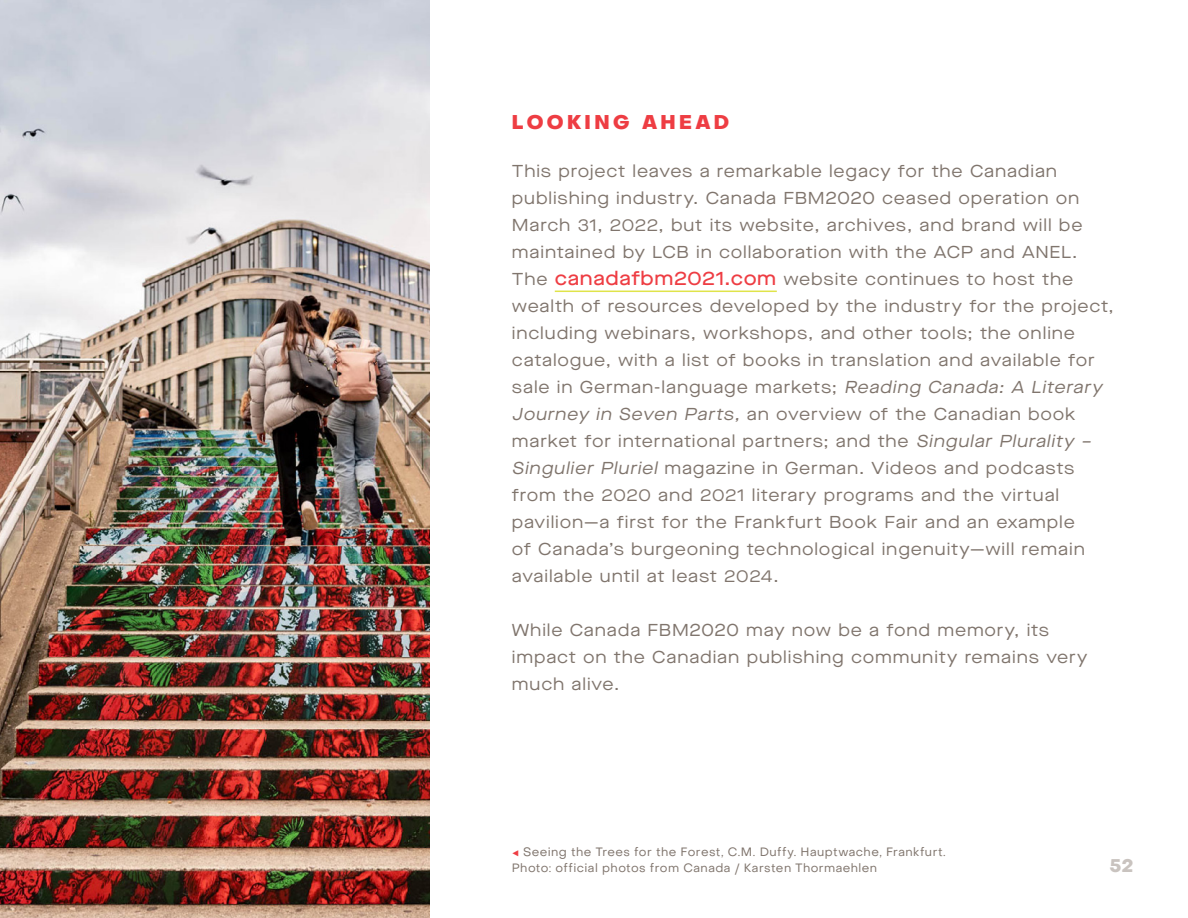
<style>
.page{position:relative;width:1188px;height:918px;background:#fff}
.page>*{position:absolute;margin:0;border:0;box-sizing:border-box;transform-origin:0 0}
.no_indent{font:800 19.5px "Object Sans";letter-spacing:.17em;color:#ee3d43}
.t1{font:800 18px "Object Sans";color:#c9c3bf}
.no_indent-2{font:17.25px/27px "Maison Neue Extended";letter-spacing:.045em;color:#80756d}
.no_indent-3{font:12px/16.5px "Object Sans";letter-spacing:.035em;color:#80756d}
.s1{font-weight:500;font-size:19.5px;color:#ee3d43}
.s2{font-style:italic}
.s3{font-family:"Scala Sans OT";color:#ee3d43}
</style>
<div class="page">
<hr style="left:555px;top:291px;width:222px;height:1px;background:#e0e44a">
<img style="left:0;top:0;width:430px;height:918px">
<p class="no_indent" style="left:512px;top:111px;width:219px">LOOKING AHEAD</p>
<p class="no_indent-2" style="left:512px;top:158px;width:603px">This project leaves a remarkable legacy for the Canadian publishing industry. Canada FBM2020 ceased operation on March 31, 2022, but its website, archives, and brand will be maintained by LCB in collaboration with the ACP and ANEL.<br>The <span class="s1">canadafbm2021.com</span> website continues to host the wealth of resources developed by the industry for the project, including webinars, workshops, and other tools; the online catalogue, with a list of books in translation and available for sale in German-language markets; <span class="s2">Reading Canada: A Literary Journey in Seven Parts,</span> an overview of the Canadian book market for international partners; and the <span class="s2">Singular Plurality – Singulier Pluriel</span> magazine in German. Videos and podcasts from the 2020 and 2021 literary programs and the virtual pavilion—a first for the Frankfurt Book Fair and an example<br>of Canada’s burgeoning technological ingenuity—will remain available until at least 2024.</p>
<p class="no_indent-2" style="left:512px;top:617px;width:577px">While Canada FBM2020 may now be a fond memory, its impact on the Canadian publishing community remains very much alive.</p>
<p class="no_indent-3" style="left:512px;top:843px;width:435px"><span class="s3">◂</span> Seeing the Trees for the Forest, C.M. Duffy. Hauptwache, Frankfurt.<br>Photo: official photos from Canada / Karsten Thormaehlen</p>
<p class="t1" style="left:1110px;top:855px;width:25px">52</p>
</div>
